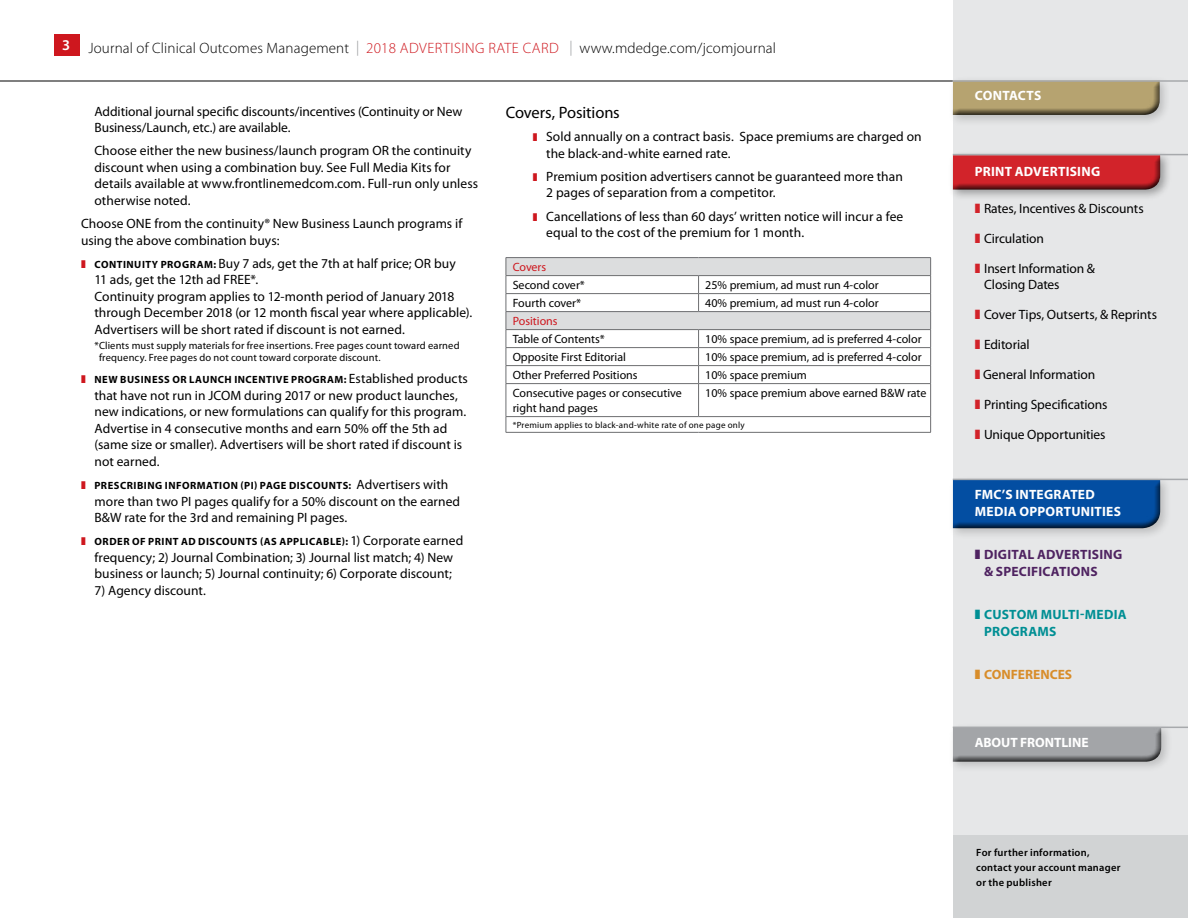
<style>
.page{position:relative;width:1188px;height:918px;background:#fff}
.page>*{position:absolute;margin:0;border:0;box-sizing:border-box;transform-origin:0 0}
.t1{font:16.5px "Myriad Pro";letter-spacing:-.01em;color:#000}
.t2{font:300 15px "Myriad Pro";letter-spacing:.01em;color:#000}
.t3{font:13.5px/16.5px "Myriad Pro";color:#000}
.t4{font:700 13.5px/16.5px "Myriad Pro";letter-spacing:.015em;color:#fff}
.t5{font:700 13.5px/16.5px "Myriad Pro";letter-spacing:.02em;color:#4f2361}
.t6{font:700 13.5px/16.5px "Myriad Pro";letter-spacing:.02em;color:#008f94}
.t7{font:700 13.5px "Myriad Pro";letter-spacing:-.005em;color:#fff}
.t8{font:700 13.5px "Myriad Pro";color:#d88d2a}
.t9{font:12px/15px "Myriad Pro";color:#000}
.t10{font:12px "Myriad Pro";color:#ce171e}
.t11{font:700 10.5px "Myriad Pro";letter-spacing:.05em;color:#000}
.t12{font:10.5px/12px "Myriad Pro";letter-spacing:.01em;color:#000}
.t13{font:600 10.5px/15px "Myriad Pro";letter-spacing:.025em;color:#000}
.t14{font:9px "Myriad Pro";letter-spacing:.025em;color:#000}
.s1{color:#939598}
.s2{color:#ce171e}
.s3{font-weight:700;font-size:10.5px}
.s4{font-weight:400;font-size:13.5px}
.s5{color:#d2232a}
</style>
<div class="page">
<hr style="left:0;top:81px;width:954px;height:1px;background:#000">
<div style="left:54px;top:35px;width:26px;height:21px;background:#ce171e"></div>
<div style="left:953px;top:0;width:235px;height:918px;background:#e6e7e8"></div>
<div style="left:953px;top:835px;width:235px;height:83px;background:#d1d3d4"></div>
<div style="left:948px;top:150px;width:224px;height:52px;background:#000;opacity:.33"></div>
<svg style="left:950px;top:154px;width:210px;height:38px;background:#c02f34"></svg>
<div style="left:948px;top:76px;width:224px;height:51px;background:#000;opacity:.18"></div>
<svg style="left:950px;top:79px;width:210px;height:39px;background:#ab9c74"></svg>
<div style="left:948px;top:475px;width:224px;height:65px;background:#000;opacity:.18"></div>
<div style="left:950px;top:478px;width:210px;height:46px;background:#cccdcf"></div>
<svg style="left:950px;top:479px;width:210px;height:51px;background:#0d509b"></svg>
<div style="left:948px;top:722px;width:225px;height:52px;background:#000;opacity:.18"></div>
<svg style="left:950px;top:726px;width:211px;height:39px;background:#9d9ea1"></svg>
<hr style="left:953px;top:154px;width:235px;height:1px;background:#a7a9ac">
<hr style="left:953px;top:479px;width:235px;height:1px;background:#a7a9ac">
<hr style="left:953px;top:727px;width:235px;height:1px;background:#a7a9ac">
<hr style="left:953px;top:80px;width:235px;height:2px;background:#a7a9ac">
<hr style="left:506px;top:257px;width:193px;height:1px;background:#6d6e71">
<hr style="left:699px;top:257px;width:232px;height:1px;background:#6d6e71">
<svg style="left:506px;top:258px;width:425px;height:125px"></svg>
<hr style="left:506px;top:383px;width:193px;height:1px;background:#6d6e71">
<hr style="left:506px;top:384px;width:1px;height:32px;background:#6d6e71">
<hr style="left:699px;top:383px;width:232px;height:1px;background:#6d6e71">
<hr style="left:698px;top:384px;width:1px;height:32px;background:#6d6e71">
<hr style="left:930px;top:384px;width:1px;height:32px;background:#6d6e71">
<hr style="left:506px;top:416px;width:193px;height:1px;background:#6d6e71">
<svg style="left:506px;top:417px;width:1px;height:15px"></svg>
<hr style="left:699px;top:416px;width:232px;height:1px;background:#6d6e71">
<svg style="left:930px;top:417px;width:1px;height:15px"></svg>
<hr style="left:506px;top:432px;width:193px;height:1px;background:#6d6e71">
<hr style="left:699px;top:432px;width:232px;height:1px;background:#6d6e71">
<p class="t2" style="left:62px;top:39px;width:716px"><sup>3</sup> Journal of Clinical Outcomes Management <span class="s1">|</span> <span class="s2">2018 ADVERTISING RATE CARD</span> <span class="s1">|</span> www.mdedge.com/jcomjournal</p>
<p class="t3" style="left:94px;top:103px;width:369px">Additional journal specific discounts/incentives (Continuity or New<br>Business/Launch, etc.) are available.</p>
<p class="t3" style="left:94px;top:142px;width:385px">Choose either the new business/launch program OR the continuity discount when using a combination buy. See Full Media Kits for details available at www.frontlinemedcom.com. Full-run only unless otherwise noted.</p>
<p class="t3" style="left:81px;top:215px;width:383px">Choose ONE from the continuity® New Business Launch programs if using the above combination buys:</p>
<p class="t3" style="left:94px;top:255px;width:379px;text-indent:-13px"><span class="s2">❚</span> <span class="s3">CONTINUITY PROGRAM:</span> Buy 7 ads, get the 7th at half price; OR buy<br>11 ads, get the 12th ad FREE*.<br>Continuity program applies to 12-month period of January 2018 through December 2018 (or 12 month fiscal year where applicable).<br>Advertisers will be short rated if discount is not earned.</p>
<p class="t12" style="left:99px;top:339px;width:362px;text-indent:-5px">*Clients must supply materials for free insertions. Free pages count toward earned frequency. Free pages do not count toward corporate discount.</p>
<p class="t11" style="left:81px;top:373px;width:389px"><span class="s2">❚</span> NEW BUSINESS OR LAUNCH INCENTIVE PROGRAM: <span class="s4">Established products</span></p>
<p class="t3" style="left:94px;top:387px;width:373px">that have not run in JCOM during 2017 or new product launches, new indications, or new formulations can qualify for this program.<br>Advertise in 4 consecutive months and earn 50% off the 5th ad (same size or smaller). Advertisers will be short rated if discount is not earned.</p>
<p class="t11" style="left:81px;top:479px;width:369px"><span class="s2">❚</span> PRESCRIBING INFORMATION (PI) PAGE DISCOUNTS: <span class="s4">Advertisers with</span></p>
<p class="t3" style="left:94px;top:493px;width:367px">more than two PI pages qualify for a 50% discount on the earned<br>B&amp;W rate for the 3rd and remaining PI pages.</p>
<p class="t11" style="left:81px;top:535px;width:384px"><span class="s2">❚</span> ORDER OF PRINT AD DISCOUNTS (AS APPLICABLE): <span class="s4">1) Corporate earned</span></p>
<p class="t3" style="left:94px;top:549px;width:360px">frequency; 2) Journal Combination; 3) Journal list match; 4) New business or launch; 5) Journal continuity; 6) Corporate discount;</p>
<p class="t3" style="left:94px;top:582px;width:113px">7) Agency discount.</p>
<p class="t1" style="left:506px;top:102px;width:116px">Covers, Positions</p>
<p class="t3" style="left:546px;top:128px;width:377px;text-indent:-14px"><span class="s2">❚</span> Sold annually on a contract basis. Space premiums are charged on the black-and-white earned rate.</p>
<p class="t3" style="left:546px;top:168px;width:358px;text-indent:-14px"><span class="s2">❚</span> Premium position advertisers cannot be guaranteed more than<br>2 pages of separation from a competitor.</p>
<p class="t3" style="left:546px;top:208px;width:359px;text-indent:-14px"><span class="s2">❚</span> Cancellations of less than 60 days’ written notice will incur a fee equal to the cost of the premium for 1 month.</p>
<p class="t10" style="left:513px;top:260px;width:35px">Covers</p>
<p class="t9" style="left:513px;top:277px;width:74px">Second cover*</p>
<p class="t9" style="left:705px;top:277px;width:175px">25% premium, ad must run 4-color</p>
<p class="t9" style="left:513px;top:295px;width:70px">Fourth cover*</p>
<p class="t9" style="left:705px;top:295px;width:175px">40% premium, ad must run 4-color</p>
<p class="t10" style="left:513px;top:314px;width:47px">Positions</p>
<p class="t9" style="left:513px;top:331px;width:94px">Table of Contents*</p>
<p class="t9" style="left:705px;top:331px;width:218px">10% space premium, ad is preferred 4-color</p>
<p class="t9" style="left:513px;top:349px;width:115px">Opposite First Editorial</p>
<p class="t9" style="left:705px;top:349px;width:218px">10% space premium, ad is preferred 4-color</p>
<p class="t9" style="left:513px;top:367px;width:127px">Other Preferred Positions</p>
<p class="t9" style="left:705px;top:367px;width:103px">10% space premium</p>
<p class="t9" style="left:513px;top:385px;width:171px">Consecutive pages or consecutive right hand pages</p>
<p class="t9" style="left:705px;top:385px;width:223px">10% space premium above earned B&amp;W rate</p>
<p class="t14" style="left:513px;top:419px;width:234px">*Premium applies to black-and-white rate of one page only</p>
<p class="t4" style="left:975px;top:87px;width:68px">CONTACTS</p>
<p class="t4" style="left:975px;top:163px;width:127px">PRINT ADVERTISING</p>
<p class="t3" style="left:975px;top:200px;width:171px"><span class="s5">❚</span> Rates, Incentives &amp; Discounts</p>
<p class="t3" style="left:975px;top:230px;width:71px"><span class="s5">❚</span> Circulation</p>
<p class="t3" style="left:984px;top:260px;width:112px;text-indent:-10px"><span class="s5">❚</span> Insert Information &amp;<br>Closing Dates</p>
<p class="t3" style="left:975px;top:306px;width:184px"><span class="s5">❚</span> Cover Tips, Outserts, &amp; Reprints</p>
<p class="t3" style="left:975px;top:336px;width:56px"><span class="s5">❚</span> Editorial</p>
<p class="t3" style="left:975px;top:366px;width:122px"><span class="s5">❚</span> General Information</p>
<p class="t3" style="left:975px;top:396px;width:134px"><span class="s5">❚</span> Printing Specifications</p>
<p class="t3" style="left:975px;top:426px;width:132px"><span class="s5">❚</span> Unique Opportunities</p>
<p class="t4" style="left:975px;top:486px;width:148px">FMC’S INTEGRATED<br>MEDIA OPPORTUNITIES</p>
<p class="t5" style="left:984px;top:546px;width:140px;text-indent:-9px">❚ DIGITAL ADVERTISING &amp; SPECIFICATIONS</p>
<p class="t6" style="left:984px;top:606px;width:144px;text-indent:-10px">❚ CUSTOM MULTI-MEDIA<br>PROGRAMS</p>
<p class="t8" style="left:975px;top:666px;width:99px">❚ CONFERENCES</p>
<p class="t7" style="left:975px;top:734px;width:115px">ABOUT FRONTLINE</p>
<p class="t13" style="left:976px;top:845px;width:146px">For further information, contact your account manager or the publisher</p>
</div>
